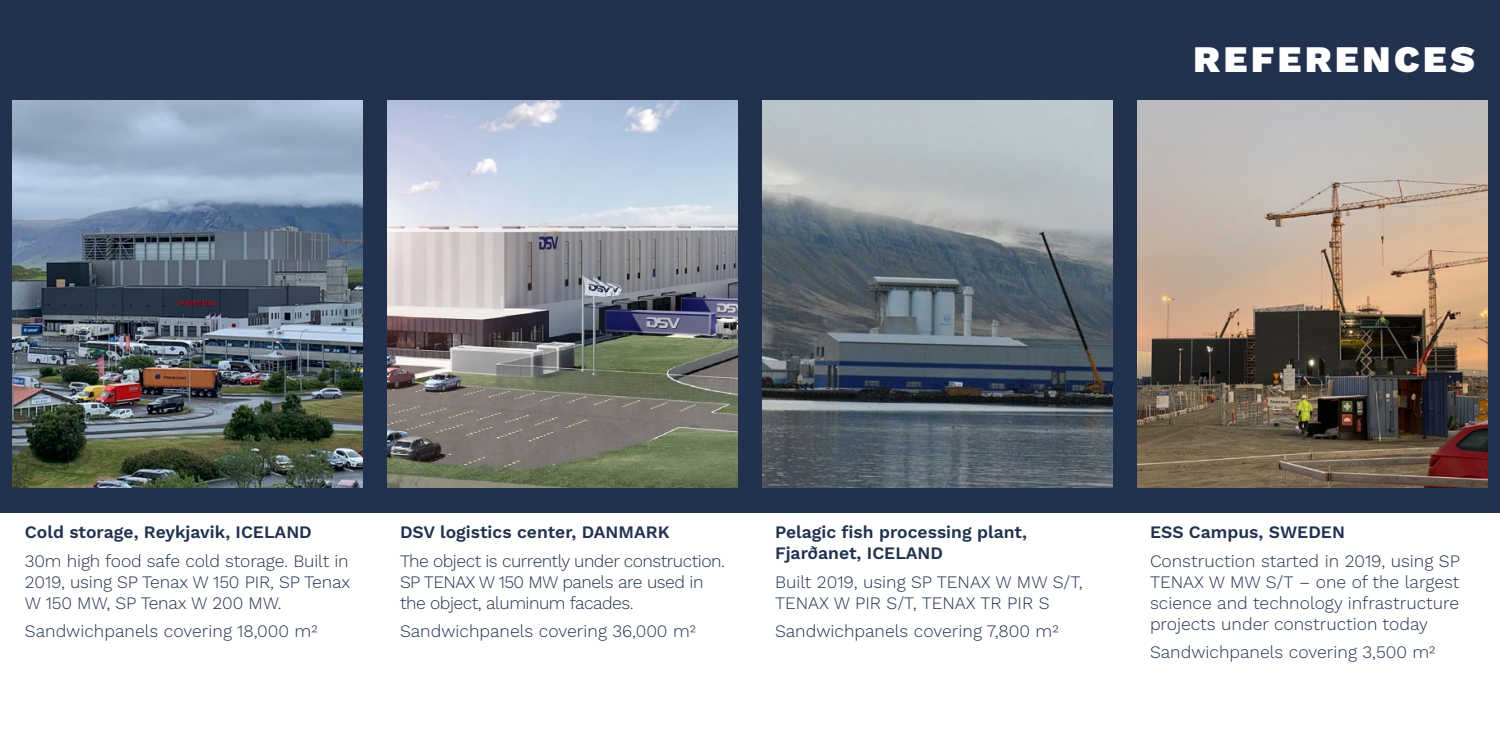
<style>
.page{position:relative;width:1500px;height:750px;background:#fff}
.page>*{position:absolute;margin:0;border:0;box-sizing:border-box;transform-origin:0 0}
.t1{font:900 37.5px "Work Sans";letter-spacing:.1em;color:#fff}
.t2{font:300 17.5px/21px "Work Sans";color:#22314e;text-align:justify}
.t3{font:600 17.5px/21px "Work Sans";color:#22314e}
.t4{font:300 17.5px/21px "Work Sans";letter-spacing:-.03em;color:#22314e}
</style>
<div class="page">
<div style="left:0;top:0;width:1500px;height:512px;background:#22314e"></div>
<img style="left:12px;top:100px;width:350px;height:388px">
<img style="left:388px;top:100px;width:350px;height:388px">
<img style="left:762px;top:100px;width:350px;height:388px">
<img style="left:1138px;top:100px;width:349px;height:388px">
<h1 class="t1" style="left:1194px;top:31px;width:283px">REFERENCES</h1>
<p class="t3" style="left:25px;top:521px;width:288px">Cold storage, Reykjavik, ICELAND</p>
<p class="t2" style="left:25px;top:550px;width:327px">30m high food safe cold storage. Built in 2019, using SP Tenax W 150 PIR, SP Tenax W 150 MW, SP Tenax W 200 MW.</p>
<p class="t2" style="left:25px;top:620px;width:294px">Sandwichpanels covering 18,000 m2</p>
<p class="t3" style="left:400px;top:521px;width:271px">DSV logistics center, DANMARK</p>
<p class="t4" style="left:400px;top:550px;width:326px">The object is currently under construction.<br>SP TENAX W 150 MW panels are used in the object, aluminum facades.</p>
<p class="t2" style="left:400px;top:620px;width:298px">Sandwichpanels covering 36,000 m2</p>
<p class="t3" style="left:775px;top:521px;width:254px">Pelagic fish processing plant,<br>Fjarðanet, ICELAND</p>
<p class="t2" style="left:775px;top:571px;width:309px">Built 2019, using SP TENAX W MW S/T,<br>TENAX W PIR S/T, TENAX TR PIR S</p>
<p class="t2" style="left:775px;top:620px;width:285px">Sandwichpanels covering 7,800 m2</p>
<p class="t3" style="left:1150px;top:521px;width:196px">ESS Campus, SWEDEN</p>
<p class="t2" style="left:1150px;top:550px;width:311px">Construction started in 2019, using SP TENAX W MW S/T – one of the largest science and technology infrastructure projects under construction today</p>
<p class="t2" style="left:1150px;top:641px;width:287px">Sandwichpanels covering 3,500 m2</p>
</div>
